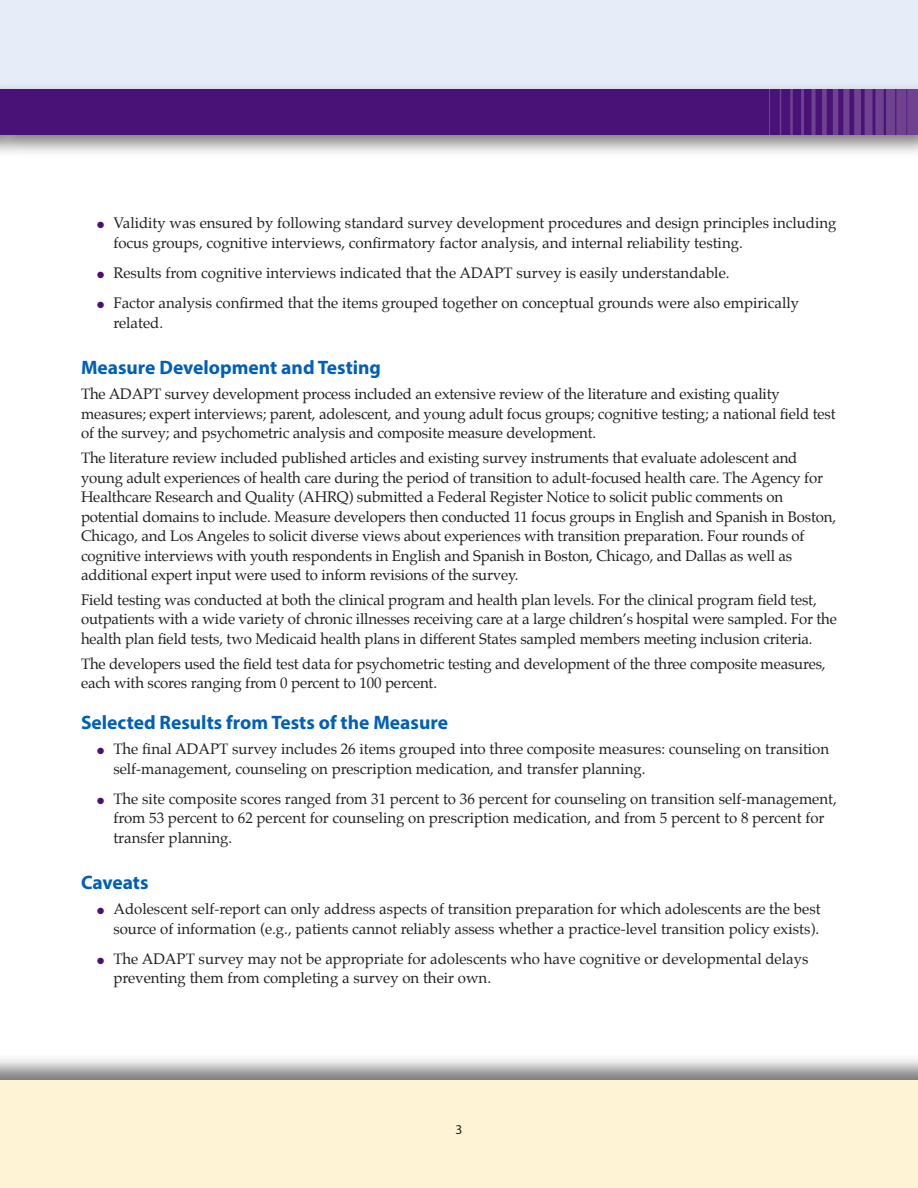
<style>
.page{position:relative;width:918px;height:1188px;background:#fff}
.page>*{position:absolute;margin:0;border:0;box-sizing:border-box;transform-origin:0 0}
.Head_Lvl_1{font:700 19.5px "Myriad Pro";color:#005fb9}
.text{font:15px/19.5px "Palatino";letter-spacing:-.01em;color:#231f20}
.t1{font:13.5px "Myriad Pro";color:#231f20}
.s1{color:#491276}
</style>
<div class="page">
<div style="left:0;top:1054px;width:918px;height:134px;background:#231f20;opacity:.6"></div>
<div style="left:0;top:1080px;width:918px;height:108px;background:#fef3d5"></div>
<div style="left:0;top:0;width:918px;height:96px;background:#e7edf8"></div>
<div style="left:0;top:82px;width:918px;height:76px;background:#231f20;opacity:.6"></div>
<div style="left:0;top:90px;width:918px;height:45px;background:#491276"></div>
<img style="left:780px;top:90px;width:138px;height:45px">
<p class="text" style="left:113px;top:213px;width:725px;text-indent:-16px"><span class="s1">●</span> Validity was ensured by following standard survey development procedures and design principles including focus groups, cognitive interviews, confirmatory factor analysis, and internal reliability testing.</p>
<p class="text" style="left:97px;top:263px;width:634px"><span class="s1">●</span> Results from cognitive interviews indicated that the ADAPT survey is easily understandable.</p>
<p class="text" style="left:113px;top:294px;width:687px;text-indent:-16px"><span class="s1">●</span> Factor analysis confirmed that the items grouped together on conceptual grounds were also empirically related.</p>
<p class="Head_Lvl_1" style="left:81px;top:355px;width:302px">Measure Development and Testing</p>
<p class="text" style="left:81px;top:384px;width:756px">The ADAPT survey development process included an extensive review of the literature and existing quality measures; expert interviews; parent, adolescent, and young adult focus groups; cognitive testing; a national field test of the survey; and psychometric analysis and composite measure development.</p>
<p class="text" style="left:81px;top:448px;width:757px">The literature review included published articles and existing survey instruments that evaluate adolescent and young adult experiences of health care during the period of transition to adult-focused health care. The Agency for Healthcare Research and Quality (AHRQ) submitted a Federal Register Notice to solicit public comments on potential domains to include. Measure developers then conducted 11 focus groups in English and Spanish in Boston, Chicago, and Los Angeles to solicit diverse views about experiences with transition preparation. Four rounds of cognitive interviews with youth respondents in English and Spanish in Boston, Chicago, and Dallas as well as additional expert input were used to inform revisions of the survey.</p>
<p class="text" style="left:81px;top:590px;width:758px">Field testing was conducted at both the clinical program and health plan levels. For the clinical program field test, outpatients with a wide variety of chronic illnesses receiving care at a large children’s hospital were sampled. For the health plan field tests, two Medicaid health plans in different States sampled members meeting inclusion criteria.</p>
<p class="text" style="left:81px;top:654px;width:746px">The developers used the field test data for psychometric testing and development of the three composite measures, each with scores ranging from 0 percent to 100 percent.</p>
<p class="Head_Lvl_1" style="left:81px;top:710px;width:368px">Selected Results from Tests of the Measure</p>
<p class="text" style="left:113px;top:739px;width:717px;text-indent:-16px"><span class="s1">●</span> The final ADAPT survey includes 26 items grouped into three composite measures: counseling on transition self-management, counseling on prescription medication, and transfer planning.</p>
<p class="text" style="left:113px;top:789px;width:725px;text-indent:-16px"><span class="s1">●</span> The site composite scores ranged from 31 percent to 36 percent for counseling on transition self-management, from 53 percent to 62 percent for counseling on prescription medication, and from 5 percent to 8 percent for transfer planning.</p>
<p class="Head_Lvl_1" style="left:81px;top:870px;width:69px">Caveats</p>
<p class="text" style="left:97px;top:899px;width:725px;text-align:right"><span class="s1">●</span> Adolescent self-report can only address aspects of transition preparation for which adolescents are the best source of information (e.g., patients cannot reliably assess whether a practice-level transition policy exists).</p>
<p class="text" style="left:113px;top:949px;width:696px;text-indent:-16px"><span class="s1">●</span> The ADAPT survey may not be appropriate for adolescents who have cognitive or developmental delays preventing them from completing a survey on their own.</p>
<p class="t1" style="left:456px;top:1121px;width:8px">3</p>
</div>
